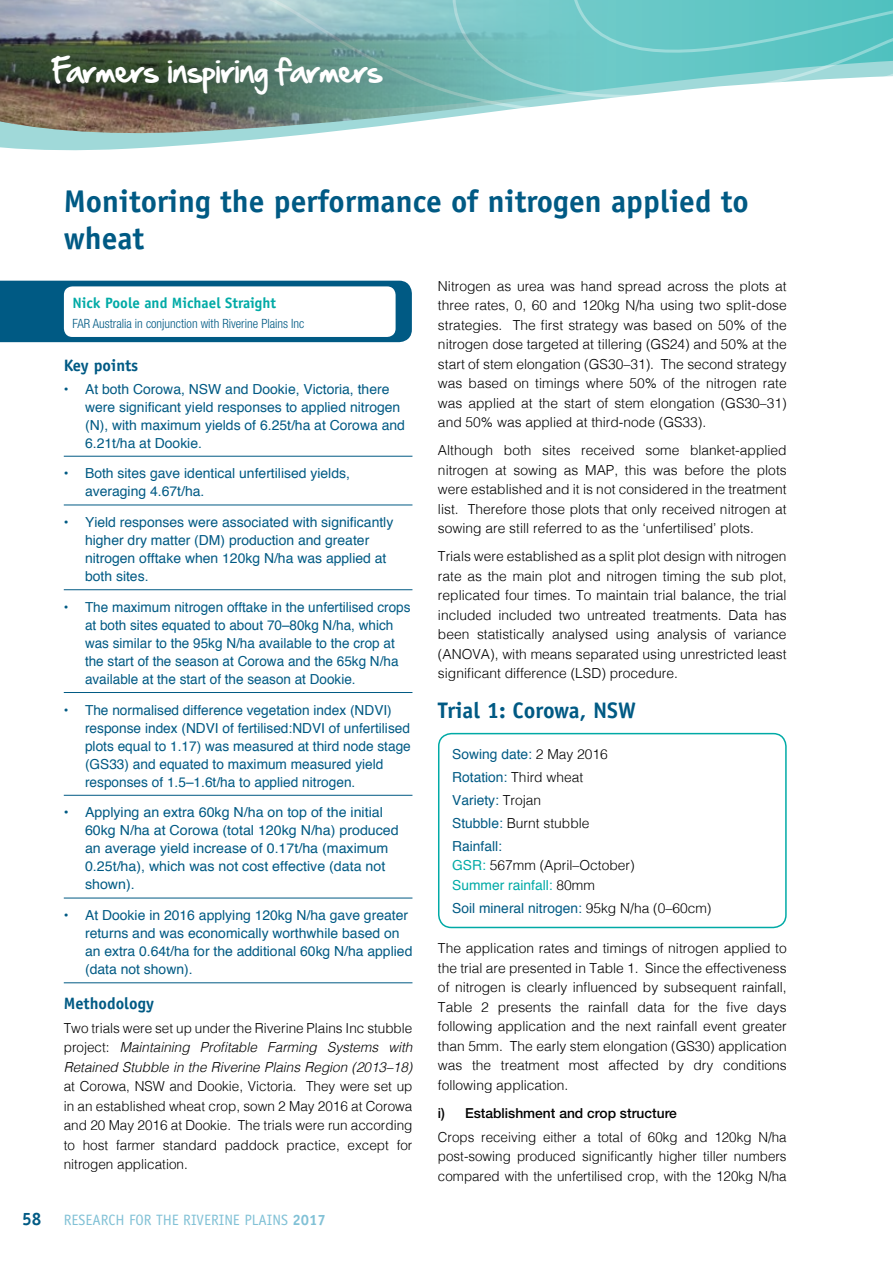
<style>
.page{position:relative;width:893px;height:1263px;background:#fff}
.page>*{position:absolute;margin:0;border:0;box-sizing:border-box;transform-origin:0 0}
.t1{font:700 31.5px/37.5px "Officina Sans";color:#005a84}
.t2{font:29.1px "Hand Of Sean";color:#fff}
.t3{font:700 22.5px "Officina Sans";color:#005a84}
.t4{font:700 16.5px "Officina Sans";color:#005a84}
.t5{font:15px "Officina Sans";color:#81c1d6}
.t6{font:700 15px "Officina Sans";color:#00aaa6}
.t7{font:300 13.8px/19.5px "Helvetica";color:#000;text-align:justify}
.t8{font:13.8px/18px "Helvetica";color:#005a84}
.t9{font:italic 300 13.8px/19.5px "Helvetica";color:#000;text-align:justify}
.t10{font:500 13.8px "Helvetica Neue";color:#000}
.t11{font:300 condensed 12.75px "Helvetica Neue LT Std";color:#005a84}
.s1{font-style:normal}
.s2{font-weight:700;font-size:18px;color:#005a84}
.s3{font-weight:700}
.s4{font-weight:300;color:#000}
.s5{font-weight:400;color:#00aaa6}
</style>
<div class="page">
<hr style="left:64px;top:456px;width:348px;height:1px;background:#005a84">
<hr style="left:64px;top:505px;width:348px;height:1px;background:#005a84">
<hr style="left:64px;top:589px;width:348px;height:1px;background:#005a84">
<hr style="left:64px;top:692px;width:348px;height:1px;background:#005a84">
<hr style="left:64px;top:795px;width:348px;height:1px;background:#005a84">
<hr style="left:64px;top:898px;width:348px;height:1px;background:#005a84">
<hr style="left:64px;top:982px;width:348px;height:1px;background:#005a84">
<div style="left:438px;top:733px;width:349px;height:195px;border:2px solid #00aaa6;border-radius:13px"></div>
<div style="left:0;top:281px;width:412px;height:61px;background:#005a84"></div>
<div style="left:64px;top:286px;width:332px;height:51px;background:#fff;border-radius:9px"></div>
<svg style="left:0;top:141px;width:236px;height:10px;fill:#a0d9d9"></svg>
<svg style="left:634px;top:0;width:259px;height:96px;background:#7ccfce"></svg>
<img style="left:0;top:0;width:634px;height:141px">
<h2 class="t2" style="left:54px;top:44px;width:329px">Farmers inspiring farmers</h2>
<h1 class="t1" style="left:64px;top:182px;width:686px">Monitoring the performance of nitrogen applied to wheat</h1>
<p class="t6" style="left:72px;top:294px;width:205px">Nick Poole and Michael Straight</p>
<p class="t11" style="left:72px;top:316px;width:234px">FAR Australia in conjunction with Riverine Plains Inc</p>
<p class="t4" style="left:64px;top:355px;width:76px">Key points</p>
<p class="t8" style="left:85px;top:379px;width:321px;text-indent:-21px">• At both Corowa, NSW and Dookie, Victoria, there were significant yield responses to applied nitrogen (N), with maximum yields of 6.25t/ha at Corowa and 6.21t/ha at Dookie.</p>
<p class="t8" style="left:85px;top:464px;width:266px;text-indent:-21px">• Both sites gave identical unfertilised yields, averaging 4.67t/ha.</p>
<p class="t8" style="left:85px;top:513px;width:310px;text-indent:-21px">• Yield responses were associated with significantly higher dry matter (DM) production and greater nitrogen offtake when 120kg N/ha was applied at both sites.</p>
<p class="t8" style="left:85px;top:598px;width:327px;text-indent:-21px">• The maximum nitrogen offtake in the unfertilised crops at both sites equated to about 70–80kg N/ha, which was similar to the 95kg N/ha available to the crop at the start of the season at Corowa and the 65kg N/ha available at the start of the season at Dookie.</p>
<p class="t8" style="left:85px;top:700px;width:327px;text-indent:-21px">• The normalised difference vegetation index (NDVI) response index (NDVI of fertilised:NDVI of unfertilised plots equal to 1.17) was measured at third node stage (GS33) and equated to maximum measured yield responses of 1.5–1.6t/ha to applied nitrogen.</p>
<p class="t8" style="left:85px;top:803px;width:315px;text-indent:-21px">• Applying an extra 60kg N/ha on top of the initial 60kg N/ha at Corowa (total 120kg N/ha) produced an average yield increase of 0.17t/ha (maximum 0.25t/ha), which was not cost effective (data not shown).</p>
<p class="t8" style="left:85px;top:906px;width:329px;text-indent:-21px">• At Dookie in 2016 applying 120kg N/ha gave greater returns and was economically worthwhile based on an extra 0.64t/ha for the additional 60kg N/ha applied (data not shown).</p>
<p class="t4" style="left:64px;top:993px;width:92px">Methodology</p>
<p class="t9" style="left:64px;top:1017px;width:350px"><span class="s1">Two trials were set up under the Riverine Plains Inc stubble project:</span> Maintaining Profitable Farming Systems with Retained Stubble in the Riverine Plains Region (2013–18)</p>
<p class="t7" style="left:64px;top:1076px;width:350px">at Corowa, NSW and Dookie, Victoria. They were set up in an established wheat crop, sown 2 May 2016 at Corowa and 20 May 2016 at Dookie. The trials were run according to host farmer standard paddock practice, except for nitrogen application.</p>
<p class="t5" style="left:22px;top:1211px;width:305px"><span class="s2">58</span> RESEARCH FOR THE RIVERINE PLAINS <span class="s3">2017</span></p>
<p class="t7" style="left:438px;top:275px;width:350px">Nitrogen as urea was hand spread across the plots at three rates, 0, 60 and 120kg N/ha using two split-dose strategies. The first strategy was based on 50% of the nitrogen dose targeted at tillering (GS24) and 50% at the start of stem elongation (GS30–31). The second strategy was based on timings where 50% of the nitrogen rate was applied at the start of stem elongation (GS30–31) and 50% was applied at third-node (GS33).</p>
<p class="t7" style="left:438px;top:439px;width:350px">Although both sites received some blanket-applied nitrogen at sowing as MAP, this was before the plots were established and it is not considered in the treatment list. Therefore those plots that only received nitrogen at sowing are still referred to as the ‘unfertilised’ plots.</p>
<p class="t7" style="left:438px;top:545px;width:350px">Trials were established as a split plot design with nitrogen rate as the main plot and nitrogen timing the sub plot, replicated four times. To maintain trial balance, the trial included included two untreated treatments. Data has been statistically analysed using analysis of variance (ANOVA), with means separated using unrestricted least significant difference (LSD) procedure.</p>
<h3 class="t3" style="left:438px;top:696px;width:199px">Trial 1: Corowa, NSW</h3>
<p class="t8" style="left:452px;top:743px;width:157px;line-height:23px">Sowing date: <span class="s4">2 May 2016<br></span>Rotation: <span class="s4">Third wheat<br></span>Variety: <span class="s4">Trojan<br></span>Stubble: <span class="s4">Burnt stubble<br></span>Rainfall:</p>
<p class="t7" style="left:452px;top:855px;width:184px"><span class="s5">GSR:</span> 567mm (April–October)<br><span class="s5">Summer rainfall:</span> 80mm</p>
<p class="t8" style="left:452px;top:899px;width:261px">Soil mineral nitrogen: <span class="s4">95kg N/ha (0–60cm)</span></p>
<p class="t7" style="left:438px;top:938px;width:350px">The application rates and timings of nitrogen applied to the trial are presented in Table 1. Since the effectiveness of nitrogen is clearly influenced by subsequent rainfall, Table 2 presents the rainfall data for the five days following application and the next rainfall event greater than 5mm. The early stem elongation (GS30) application was the treatment most affected by dry conditions following application.</p>
<p class="t10" style="left:438px;top:1105px;width:240px">i) Establishment and crop structure</p>
<p class="t7" style="left:438px;top:1126px;width:350px">Crops receiving either a total of 60kg and 120kg N/ha post-sowing produced significantly higher tiller numbers compared with the unfertilised crop, with the 120kg N/ha</p>
</div>
